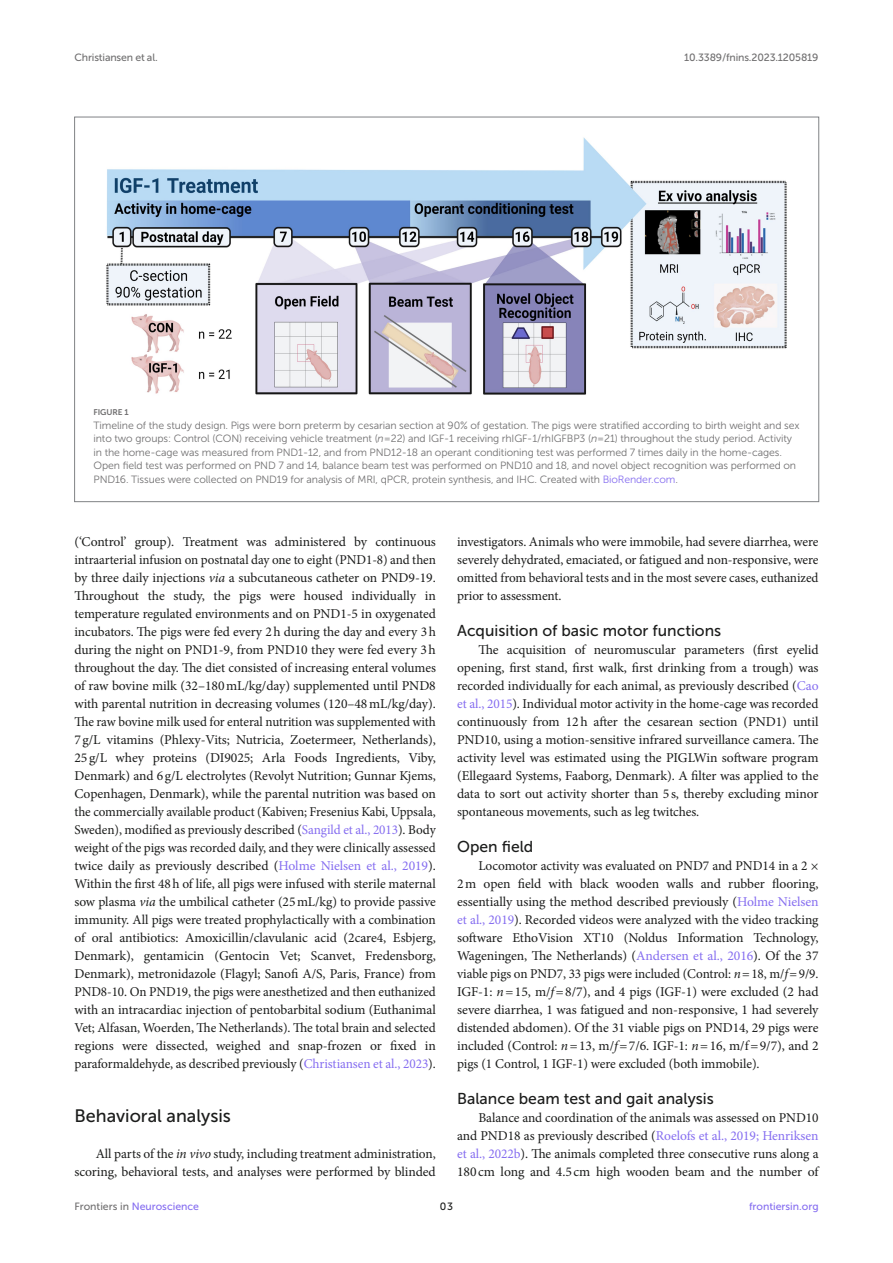
<style>
.page{position:relative;width:893px;height:1263px;background:#fff}
.page>*{position:absolute;margin:0;border:0;box-sizing:border-box;transform-origin:0 0}
.HEAD_2{font:18px "Museo Sans 500";color:#1b1c1b}
.HEAD_3{font:15.75px "Museo Sans 500";color:#1b1c1b}
.TEXT_FLUSH{font:13.5px/18px "Minion Pro";letter-spacing:-.005em;color:#1b1c1b;text-align:justify}
.TEXT{font:13.5px/18px "Minion Pro";letter-spacing:-.005em;color:#1b1c1b;text-align:justify}
.FIG_LEG{font:10.5px/13.5px "Museo Sans 300";letter-spacing:-.01em;color:#706f70}
.t1{font:10.5px "Museo Sans 500";letter-spacing:-.015em;color:#706f70}
.t2{font:10.5px "Museo Sans 500";color:#856df0}
.t3{font:10.5px "Museo Sans 500";color:#1b1c1b}
.FIG_HD{font:8.25px "Museo Sans 700";letter-spacing:-.01em;color:#706f70}
.s1{font-style:italic}
.s2{color:#856df0}
.s3{color:#706f70}
</style>
<div class="page">
<img style="left:106px;top:137px;width:681px;height:258px">
<p class="t1" style="left:74px;top:51px;width:85px">Christiansen et al.</p>
<p class="t1" style="left:684px;top:51px;width:136px">10.3389/fnins.2023.1205819</p>
<p class="FIG_HD" style="left:94px;top:408px;width:37px">FIGURE 1</p>
<p class="FIG_LEG" style="left:94px;top:418px;width:708px">Timeline of the study design. Pigs were born preterm by cesarian section at 90% of gestation. The pigs were stratified according to birth weight and sex into two groups: Control (CON) receiving vehicle treatment (<span class="s1">n</span> = 22) and IGF-1 receiving rhIGF-1/rhIGFBP3 (<span class="s1">n</span> = 21) throughout the study period. Activity in the home-cage was measured from PND1-12, and from PND12-18 an operant conditioning test was performed 7 times daily in the home-cages.<br>Open field test was performed on PND 7 and 14, balance beam test was performed on PND10 and 18, and novel object recognition was performed on PND16. Tissues were collected on PND19 for analysis of MRI, qPCR, protein synthesis, and IHC. Created with <span class="s2">BioRender.com</span>.</p>
<p class="TEXT" style="left:74px;top:533px;width:363px">(‘Control’ group). Treatment was administered by continuous intraarterial infusion on postnatal day one to eight (PND1-8) and then by three daily injections <span class="s1">via</span> a subcutaneous catheter on PND9-19.<br>Throughout the study, the pigs were housed individually in temperature regulated environments and on PND1-5 in oxygenated incubators. The pigs were fed every 2h during the day and every 3h during the night on PND1-9, from PND10 they were fed every 3h throughout the day. The diet consisted of increasing enteral volumes of raw bovine milk (32–180mL/kg/day) supplemented until PND8 with parental nutrition in decreasing volumes (120–48mL/kg/day).<br>The raw bovine milk used for enteral nutrition was supplemented with 7g/L vitamins (Phlexy-Vits; Nutricia, Zoetermeer, Netherlands), 25g/L whey proteins (DI9025; Arla Foods Ingredients, Viby, Denmark) and 6g/L electrolytes (Revolyt Nutrition; Gunnar Kjems, Copenhagen, Denmark), while the parental nutrition was based on the commercially available product (Kabiven; Fresenius Kabi, Uppsala, Sweden), modified as previously described (<span class="s2">Sangild et al., 2013</span>). Body weight of the pigs was recorded daily, and they were clinically assessed twice daily as previously described (<span class="s2">Holme Nielsen et al., 2019</span>).<br>Within the first 48h of life, all pigs were infused with sterile maternal sow plasma <span class="s1">via</span> the umbilical catheter (25mL/kg) to provide passive immunity. All pigs were treated prophylactically with a combination of oral antibiotics: Amoxicillin/clavulanic acid (2care4, Esbjerg, Denmark), gentamicin (Gentocin Vet; Scanvet, Fredensborg, Denmark), metronidazole (Flagyl; Sanofi A/S, Paris, France) from PND8-10. On PND19, the pigs were anesthetized and then euthanized with an intracardiac injection of pentobarbital sodium (Euthanimal Vet; Alfasan, Woerden, The Netherlands). The total brain and selected regions were dissected, weighed and snap-frozen or fixed in paraformaldehyde, as described previously (<span class="s2">Christiansen et al., 2023</span>).</p>
<p class="HEAD_2" style="left:74px;top:1106px;width:158px">Behavioral analysis</p>
<p class="TEXT_FLUSH" style="left:74px;top:1145px;width:363px;text-align:right">All parts of the <span class="s1">in vivo</span> study, including treatment administration, scoring, behavioral tests, and analyses were performed by blinded</p>
<p class="TEXT_FLUSH" style="left:457px;top:533px;width:363px">investigators. Animals who were immobile, had severe diarrhea, were severely dehydrated, emaciated, or fatigued and non-responsive, were omitted from behavioral tests and in the most severe cases, euthanized prior to assessment.</p>
<p class="HEAD_3" style="left:457px;top:622px;width:266px">Acquisition of basic motor functions</p>
<p class="TEXT_FLUSH" style="left:457px;top:641px;width:363px;text-indent:21px">The acquisition of neuromuscular parameters (first eyelid opening, first stand, first walk, first drinking from a trough) was recorded individually for each animal, as previously described (<span class="s2">Cao et al., 2015</span>). Individual motor activity in the home-cage was recorded continuously from 12h after the cesarean section (PND1) until PND10, using a motion-sensitive infrared surveillance camera. The activity level was estimated using the PIGLWin software program (Ellegaard Systems, Faaborg, Denmark). A filter was applied to the data to sort out activity shorter than 5s, thereby excluding minor spontaneous movements, such as leg twitches.</p>
<p class="HEAD_3" style="left:457px;top:838px;width:78px">Open field</p>
<p class="TEXT_FLUSH" style="left:457px;top:857px;width:363px;text-indent:21px">Locomotor activity was evaluated on PND7 and PND14 in a 2 × 2m open field with black wooden walls and rubber flooring, essentially using the method described previously (<span class="s2">Holme Nielsen et al., 2019</span>). Recorded videos were analyzed with the video tracking software EthoVision XT10 (Noldus Information Technology, Wageningen, The Netherlands) (<span class="s2">Andersen et al., 2016</span>). Of the 37 viable pigs on PND7, 33 pigs were included (Control: <span class="s1">n</span>=18, m/<span class="s1">f</span>=9/9.<br>IGF-1: <span class="s1">n</span>=15, m/<span class="s1">f</span>=8/7), and 4 pigs (IGF-1) were excluded (2 had severe diarrhea, 1 was fatigued and non-responsive, 1 had severely distended abdomen). Of the 31 viable pigs on PND14, 29 pigs were included (Control: <span class="s1">n</span>=13, m/<span class="s1">f</span>=7/6. IGF-1: <span class="s1">n</span>=16, m/f=9/7), and 2 pigs (1 Control, 1 IGF-1) were excluded (both immobile).</p>
<p class="HEAD_3" style="left:457px;top:1090px;width:258px">Balance beam test and gait analysis</p>
<p class="TEXT_FLUSH" style="left:457px;top:1109px;width:363px;text-indent:21px">Balance and coordination of the animals was assessed on PND10 and PND18 as previously described (<span class="s2">Roelofs et al., 2019; Henriksen et al., 2022b</span>). The animals completed three consecutive runs along a 180cm long and 4.5cm high wooden beam and the number of</p>
<p class="t2" style="left:74px;top:1200px;width:126px"><span class="s3">Frontiers in</span> Neuroscience</p>
<p class="t3" style="left:440px;top:1200px;width:15px">03</p>
<p class="t2" style="left:749px;top:1200px;width:71px">frontiersin.org</p>
</div>
